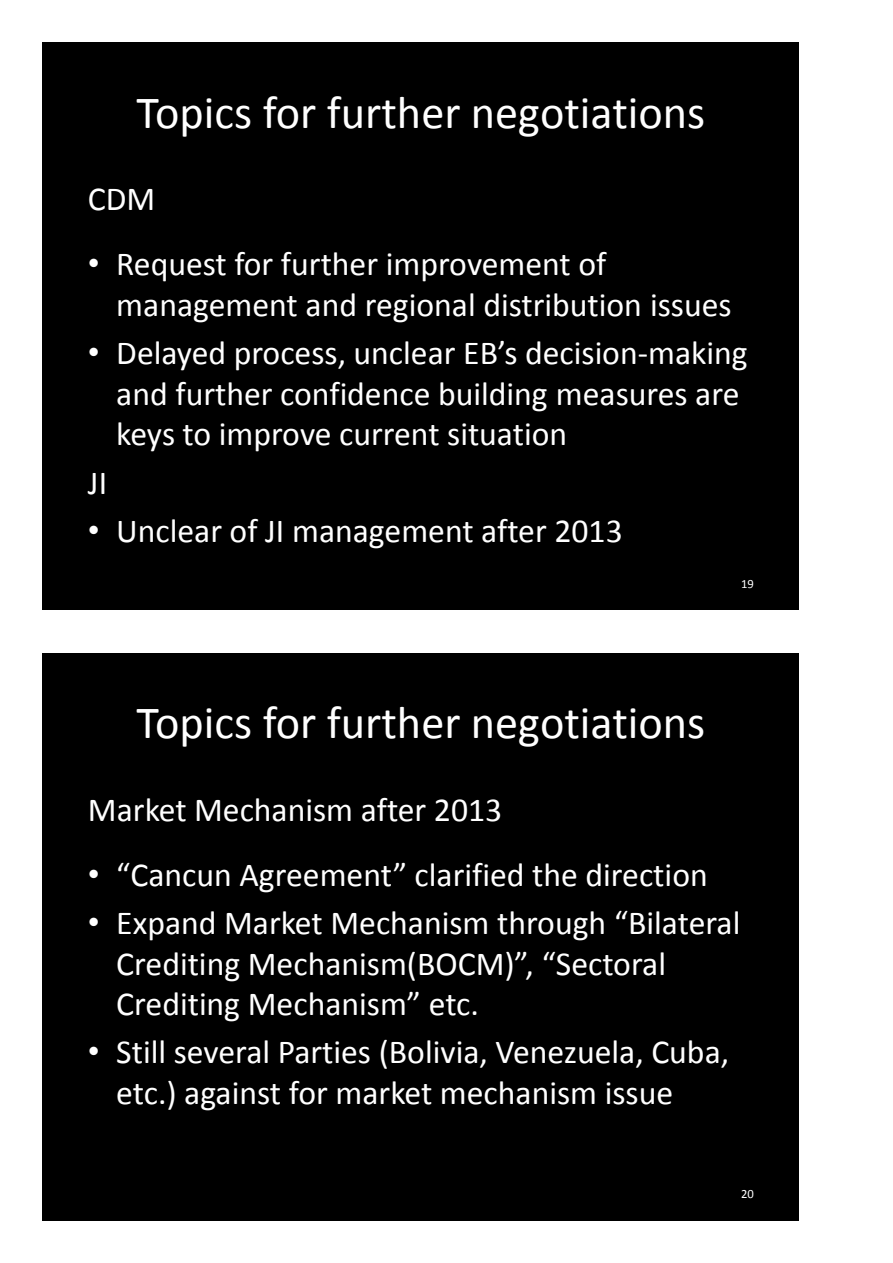
<style>
.page{position:relative;width:893px;height:1263px;background:#fff}
.page>*{position:absolute;margin:0;border:0;box-sizing:border-box;transform-origin:0 0}
.t1{font:46.35px "Calibri";color:#fff}
.t2{font:33.75px/40.3px "Calibri";color:#fff}
.t3{font:12.6px "Calibri";color:#fff}
.s1{font-family:"Arial"}
</style>
<div class="page">
<div style="left:43px;top:43px;width:756px;height:567px;background:#000"></div>
<div style="left:43px;top:653px;width:756px;height:567px;background:#000"></div>
<h1 class="t1" style="left:137px;top:93px;width:570px">Topics for further negotiations</h1>
<p class="t2" style="left:88px;top:182px;width:69px">CDM</p>
<p class="t2" style="left:116px;top:247px;width:617px;text-indent:-28px"><span class="s1">•</span> Request for further improvement of management and regional distribution issues</p>
<p class="t2" style="left:116px;top:336px;width:633px;text-indent:-28px"><span class="s1">•</span> Delayed process, unclear EB’s decision-making and further confidence building measures are keys to improve current situation</p>
<p class="t2" style="left:88px;top:465px;width:21px">JI</p>
<p class="t2" style="left:88px;top:513px;width:536px"><span class="s1">•</span> Unclear of JI management after 2013</p>
<p class="t3" style="left:741px;top:579px;width:14px">19</p>
<h1 class="t1" style="left:137px;top:703px;width:570px">Topics for further negotiations</h1>
<p class="t2" style="left:88px;top:792px;width:416px">Market Mechanism after 2013</p>
<p class="t2" style="left:88px;top:857px;width:621px"><span class="s1">•</span> “Cancun Agreement” clarified the direction</p>
<p class="t2" style="left:116px;top:905px;width:626px;text-indent:-28px"><span class="s1">•</span> Expand Market Mechanism through “Bilateral<br>Crediting Mechanism(BOCM)”, “Sectoral<br>Crediting Mechanism” etc.</p>
<p class="t2" style="left:116px;top:1035px;width:614px;text-indent:-28px"><span class="s1">•</span> Still several Parties (Bolivia, Venezuela, Cuba, etc.) against for market mechanism issue</p>
<p class="t3" style="left:741px;top:1189px;width:14px">20</p>
</div>
